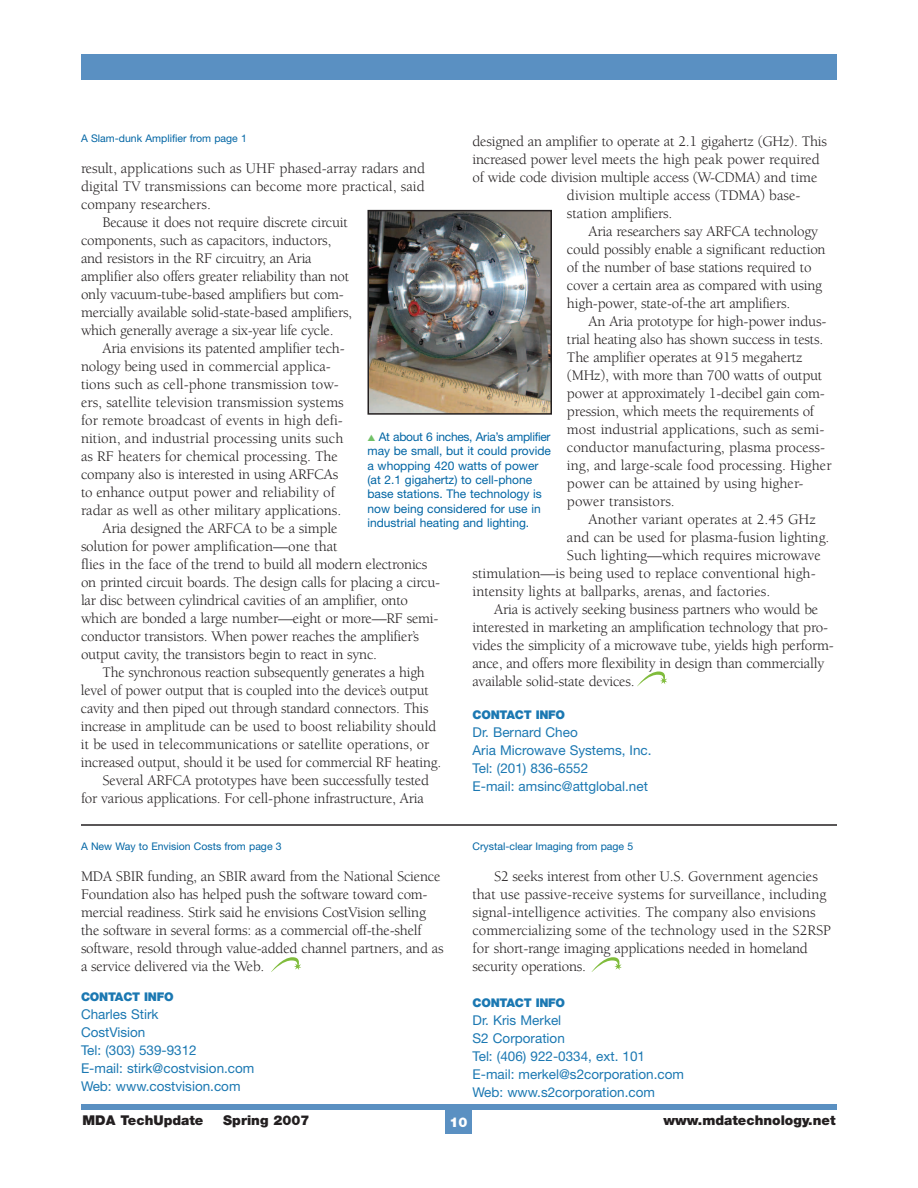
<style>
.page{position:relative;width:918px;height:1188px;background:#fff}
.page>*{position:absolute;margin:0;border:0;box-sizing:border-box;transform-origin:0 0}
.t1{font:15px/18px "Berkeley";letter-spacing:-.015em;color:#231f20}
.t2{font:13.5px/18px "Helvetica Neue";color:#1b78b2}
.t3{font:900 13.5px "Helvetica Neue";color:#231f20}
.t4{font:900 13.5px "Helvetica Neue";color:#fff}
.t5{font:12px/14.4px "Helvetica Neue";color:#0065a4}
.t6{font:900 12px "Helvetica Neue";letter-spacing:-.02em;color:#1b78b2}
.t7{font:10.5px "Helvetica Neue";color:#0065a4}
.s1{color:#71c167}
</style>
<div class="page">
<svg style="left:271px;top:957px;width:30px;height:15px"></svg>
<div style="left:81px;top:1104px;width:756px;height:6px;background:#5a90c2"></div>
<div style="left:81px;top:55px;width:756px;height:25px;background:#5a90c2"></div>
<div style="left:446px;top:1107px;width:26px;height:27px;background:#5a90c2"></div>
<svg style="left:637px;top:672px;width:30px;height:14px"></svg>
<svg style="left:591px;top:957px;width:31px;height:15px"></svg>
<img style="left:371px;top:213px;width:178px;height:199px">
<div style="left:368px;top:210px;width:184px;height:205px;border:2px solid #231f20"></div>
<hr style="left:81px;top:824px;width:756px;height:2px;background:#231f20">
<p class="t7" style="left:81px;top:135px;width:168px">A Slam-dunk Amplifier from page 1</p>
<p class="t1" style="left:472px;top:133px;width:356px">designed an amplifier to operate at 2.1 gigahertz (GHz). This</p>
<p class="t1" style="left:472px;top:151px;width:349px">increased power level meets the high peak power required</p>
<p class="t1" style="left:472px;top:169px;width:347px">of wide code division multiple access (W-CDMA) and time</p>
<p class="t1" style="left:567px;top:187px;width:235px">division multiple access (TDMA) base-</p>
<p class="t1" style="left:567px;top:205px;width:107px">station amplifiers.</p>
<p class="t1" style="left:589px;top:223px;width:231px">Aria researchers say ARFCA technology</p>
<p class="t1" style="left:567px;top:241px;width:260px">could possibly enable a significant reduction</p>
<p class="t1" style="left:567px;top:259px;width:246px">of the number of base stations required to</p>
<p class="t1" style="left:567px;top:277px;width:257px">cover a certain area as compared with using</p>
<p class="t1" style="left:567px;top:295px;width:225px">high-power, state-of-the art amplifiers.</p>
<p class="t1" style="left:589px;top:313px;width:239px">An Aria prototype for high-power indus-</p>
<p class="t1" style="left:567px;top:331px;width:258px">trial heating also has shown success in tests.</p>
<p class="t1" style="left:567px;top:349px;width:237px">The amplifier operates at 915 megahertz</p>
<p class="t1" style="left:567px;top:367px;width:257px">(MHz), with more than 700 watts of output</p>
<p class="t1" style="left:567px;top:385px;width:259px">power at approximately 1-decibel gain com-</p>
<p class="t1" style="left:567px;top:403px;width:249px">pression, which meets the requirements of</p>
<p class="t1" style="left:567px;top:421px;width:259px">most industrial applications, such as semi-</p>
<p class="t1" style="left:567px;top:439px;width:260px">conductor manufacturing, plasma process-</p>
<p class="t1" style="left:567px;top:457px;width:266px">ing, and large-scale food processing. Higher</p>
<p class="t1" style="left:567px;top:475px;width:238px">power can be attained by using higher-</p>
<p class="t1" style="left:567px;top:493px;width:109px">power transistors.</p>
<p class="t1" style="left:589px;top:511px;width:229px">Another variant operates at 2.45 GHz</p>
<p class="t1" style="left:567px;top:529px;width:264px">and can be used for plasma-fusion lighting.</p>
<p class="t1" style="left:567px;top:547px;width:255px">Such lighting—which requires microwave</p>
<p class="t1" style="left:472px;top:565px;width:345px">stimulation—is being used to replace conventional high-</p>
<p class="t1" style="left:472px;top:583px;width:299px">intensity lights at ballparks, arenas, and factories.</p>
<p class="t1" style="left:494px;top:601px;width:326px">Aria is actively seeking business partners who would be</p>
<p class="t1" style="left:472px;top:619px;width:357px">interested in marketing an amplification technology that pro-</p>
<p class="t1" style="left:472px;top:637px;width:363px">vides the simplicity of a microwave tube, yields high perform-</p>
<p class="t1" style="left:472px;top:655px;width:353px">ance, and offers more flexibility in design than commercially</p>
<p class="t1" style="left:472px;top:673px;width:164px">available solid-state devices.</p>
<p class="t6" style="left:472px;top:710px;width:94px">CONTACT INFO</p>
<p class="t2" style="left:472px;top:724px;width:181px">Dr. Bernard Cheo<br>Aria Microwave Systems, Inc.<br>Tel: (201) 836-6552<br>E-mail: amsinc@attglobal.net</p>
<p class="t1" style="left:81px;top:160px;width:346px">result, applications such as UHF phased-array radars and</p>
<p class="t1" style="left:81px;top:178px;width:345px">digital TV transmissions can become more practical, said</p>
<p class="t1" style="left:81px;top:196px;width:131px">company researchers.</p>
<p class="t1" style="left:103px;top:214px;width:247px">Because it does not require discrete circuit</p>
<p class="t1" style="left:81px;top:232px;width:252px">components, such as capacitors, inductors,</p>
<p class="t1" style="left:81px;top:250px;width:232px">and resistors in the RF circuitry, an Aria</p>
<p class="t1" style="left:81px;top:268px;width:270px">amplifier also offers greater reliability than not</p>
<p class="t1" style="left:81px;top:286px;width:264px">only vacuum-tube-based amplifiers but com-</p>
<p class="t1" style="left:81px;top:304px;width:273px">mercially available solid-state-based amplifiers,</p>
<p class="t1" style="left:81px;top:322px;width:254px">which generally average a six-year life cycle.</p>
<p class="t1" style="left:103px;top:340px;width:244px">Aria envisions its patented amplifier tech-</p>
<p class="t1" style="left:81px;top:358px;width:251px">nology being used in commercial applica-</p>
<p class="t1" style="left:81px;top:376px;width:259px">tions such as cell-phone transmission tow-</p>
<p class="t1" style="left:81px;top:394px;width:264px">ers, satellite television transmission systems</p>
<p class="t1" style="left:81px;top:412px;width:263px">for remote broadcast of events in high defi-</p>
<p class="t1" style="left:81px;top:430px;width:264px">nition, and industrial processing units such</p>
<p class="t1" style="left:81px;top:448px;width:258px">as RF heaters for chemical processing. The</p>
<p class="t1" style="left:81px;top:466px;width:259px">company also is interested in using ARFCAs</p>
<p class="t1" style="left:81px;top:484px;width:255px">to enhance output power and reliability of</p>
<p class="t1" style="left:81px;top:502px;width:262px">radar as well as other military applications.</p>
<p class="t1" style="left:103px;top:520px;width:236px">Aria designed the ARFCA to be a simple</p>
<p class="t1" style="left:81px;top:538px;width:258px">solution for power amplification—one that</p>
<p class="t1" style="left:81px;top:556px;width:348px">flies in the face of the trend to build all modern electronics</p>
<p class="t1" style="left:81px;top:574px;width:361px">on printed circuit boards. The design calls for placing a circu-</p>
<p class="t1" style="left:81px;top:592px;width:329px">lar disc between cylindrical cavities of an amplifier, onto</p>
<p class="t1" style="left:81px;top:610px;width:359px">which are bonded a large number—eight or more—RF semi-</p>
<p class="t1" style="left:81px;top:628px;width:339px">conductor transistors. When power reaches the amplifier’s</p>
<p class="t1" style="left:81px;top:646px;width:298px">output cavity, the transistors begin to react in sync.</p>
<p class="t1" style="left:103px;top:664px;width:324px">The synchronous reaction subsequently generates a high</p>
<p class="t1" style="left:81px;top:682px;width:349px">level of power output that is coupled into the device’s output</p>
<p class="t1" style="left:81px;top:700px;width:349px">cavity and then piped out through standard connectors. This</p>
<p class="t1" style="left:81px;top:718px;width:357px">increase in amplitude can be used to boost reliability should</p>
<p class="t1" style="left:81px;top:736px;width:350px">it be used in telecommunications or satellite operations, or</p>
<p class="t1" style="left:81px;top:754px;width:362px">increased output, should it be used for commercial RF heating.</p>
<p class="t1" style="left:103px;top:772px;width:328px">Several ARFCA prototypes have been successfully tested</p>
<p class="t1" style="left:81px;top:790px;width:344px">for various applications. For cell-phone infrastructure, Aria</p>
<p class="t5" style="left:368px;top:430px;width:185px"><span class="s1">▲</span> At about 6 inches, Aria’s amplifier may be small, but it could provide a whopping 420 watts of power (at 2.1 gigahertz) to cell-phone base stations. The technology is now being considered for use in industrial heating and lighting.</p>
<p class="t7" style="left:81px;top:842px;width:202px">A New Way to Envision Costs from page 3</p>
<p class="t1" style="left:81px;top:868px;width:364px">MDA SBIR funding, an SBIR award from the National Science Foundation also has helped push the software toward com&shy;mercial readiness. Stirk said he envisions CostVision selling the software in several forms: as a commercial off-the-shelf software, resold through value-added channel partners, and as a service delivered via the Web.</p>
<p class="t6" style="left:81px;top:992px;width:94px">CONTACT INFO</p>
<p class="t2" style="left:81px;top:1006px;width:175px">Charles Stirk<br>CostVision<br>Tel: (303) 539-9312<br>E-mail: stirk@costvision.com<br>Web: www.costvision.com</p>
<p class="t7" style="left:472px;top:842px;width:162px">Crystal-clear Imaging from page 5</p>
<p class="t1" style="left:472px;top:868px;width:360px;text-indent:22px">S2 seeks interest from other U.S. Government agencies that use passive-receive systems for surveillance, including signal-intelligence activities. The company also envisions commercializing some of the technology used in the S2RSP for short-range imaging applications needed in homeland security operations.</p>
<p class="t6" style="left:472px;top:998px;width:94px">CONTACT INFO</p>
<p class="t2" style="left:472px;top:1012px;width:213px">Dr. Kris Merkel<br>S2 Corporation<br>Tel: (406) 922-0334, ext. 101<br>E-mail: merkel@s2corporation.com<br>Web: www.s2corporation.com</p>
<p class="t3" style="left:83px;top:1115px;width:122px">MDA TechUpdate</p>
<p class="t3" style="left:223px;top:1115px;width:88px">Spring 2007</p>
<p class="t4" style="left:450px;top:1118px;width:20px">10</p>
<p class="t3" style="left:663px;top:1115px;width:174px">www.mdatechnology.net</p>
</div>
